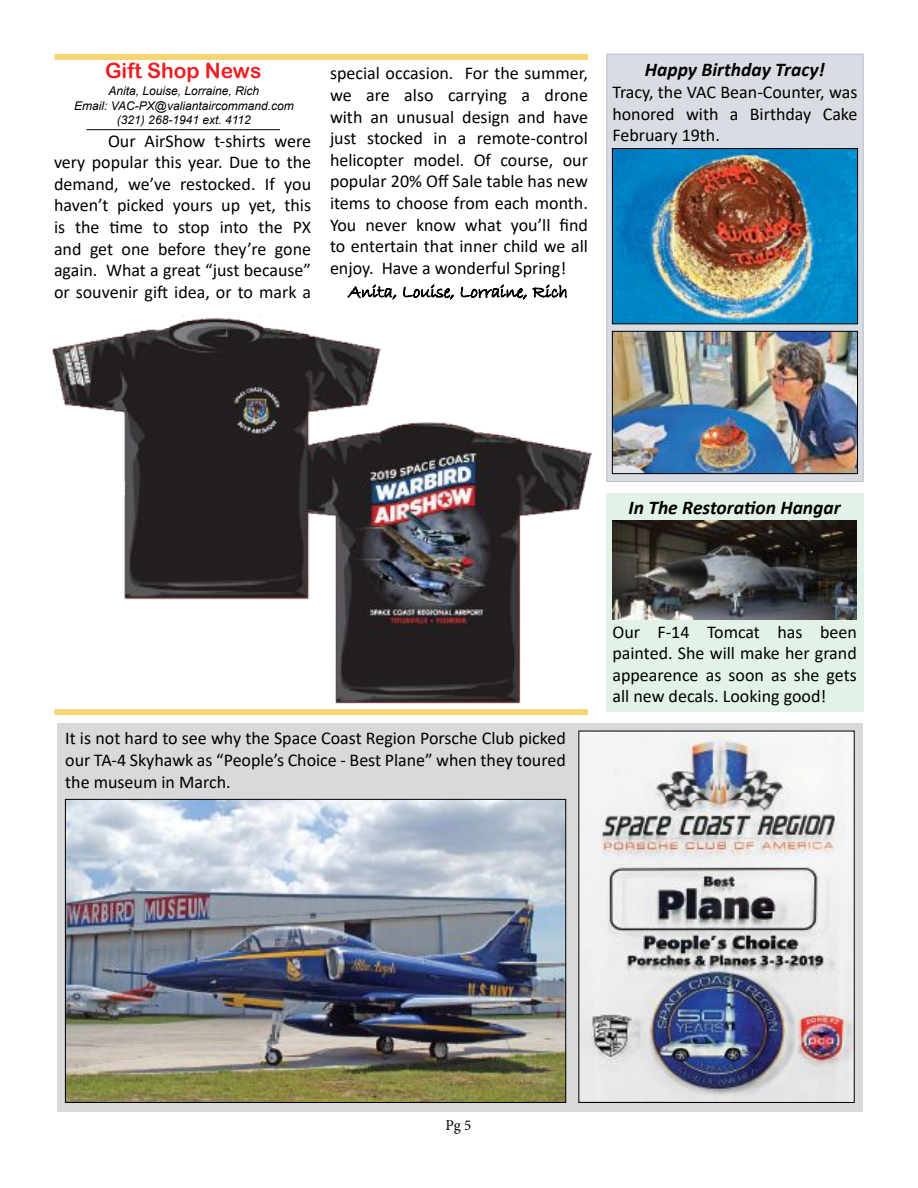
<style>
.page{position:relative;width:918px;height:1188px;background:#fff}
.page>*{position:absolute;margin:0;border:0;box-sizing:border-box;transform-origin:0 0}
.t1{font:21px "Arial Rounded MT Bold";color:#ed1f24}
.t2{font:italic 700 19.5px "Calibri";color:#000}
.t3{font:18px/21.6px "Calibri";color:#000;text-align:justify}
.t4{font:15px "Minion Pro";color:#000}
.t5{font:italic 12px/14.4px "Arial";color:#000;text-align:center}
</style>
<div class="page">
<div style="left:54px;top:54px;width:534px;height:6px;background:#f6d674"></div>
<div style="left:54px;top:709px;width:534px;height:6px;background:#f6d674"></div>
<div style="left:607px;top:54px;width:256px;height:428px;background:#d9dce2;border:1px solid #b8bdc7"></div>
<img style="left:614px;top:150px;width:242px;height:172px">
<div style="left:612px;top:148px;width:246px;height:176px;border:1px solid #000"></div>
<img style="left:614px;top:333px;width:242px;height:139px">
<div style="left:612px;top:331px;width:246px;height:143px;border:1px solid #000"></div>
<div style="left:606px;top:493px;width:258px;height:219px;background:#e3f2e7"></div>
<div style="left:58px;top:724px;width:805px;height:388px;background:#d7d9da"></div>
<img style="left:67px;top:801px;width:497px;height:300px">
<div style="left:65px;top:799px;width:501px;height:304px;border:1px solid #000"></div>
<img style="left:581px;top:733px;width:271px;height:368px">
<svg style="left:347px;top:284px;width:50px;height:16px"></svg>
<svg style="left:403px;top:284px;width:51px;height:16px"></svg>
<svg style="left:460px;top:284px;width:107px;height:16px"></svg>
<img style="left:52px;top:318px;width:540px;height:386px">
<hr style="left:86px;top:129px;width:194px;height:1px;background:#000">
<img style="left:612px;top:521px;width:245px;height:98px">
<p class="t1" style="left:105px;top:58px;width:158px">Gift Shop News</p>
<p class="t5" style="left:74px;top:84px;width:221px">Anita, Louise, Lorraine, Rich<br>Email: VAC-PX@valiantaircommand.com (321) 268-1941 ext. 4112</p>
<p class="t3" style="left:54px;top:129px;width:259px;text-indent:54px">Our AirShow t-shirts were very popular this year. Due to the demand, we’ve restocked. If you haven’t picked yours up yet, this is the time to stop into the PX and get one before they’re gone again. What a great “just because” or souvenir gift idea, or to mark a</p>
<p class="t3" style="left:330px;top:62px;width:260px">special occasion. For the summer, we are also carrying a drone with an unusual design and have just stocked in a remote-control helicopter model. Of course, our popular 20% Off Sale table has new items to choose from each month.<br>You never know what you’ll find to entertain that inner child we all enjoy. Have a wonderful Spring!</p>
<p class="t2" style="left:645px;top:56px;width:182px">Happy Birthday Tracy!</p>
<p class="t3" style="left:612px;top:81px;width:247px">Tracy, the VAC Bean-Counter, was honored with a Birthday Cake February 19th.</p>
<p class="t3" style="left:65px;top:727px;width:502px">It is not hard to see why the Space Coast Region Porsche Club picked our TA-4 Skyhawk as “People’s Choice - Best Plane” when they toured the museum in March.</p>
<p class="t2" style="left:628px;top:494px;width:214px">In The Restoration Hangar</p>
<p class="t3" style="left:612px;top:620px;width:246px">Our F-14 Tomcat has been painted. She will make her grand appearence as soon as she gets all new decals. Looking good!</p>
<p class="t4" style="left:445px;top:1115px;width:28px">Pg 5</p>
</div>
